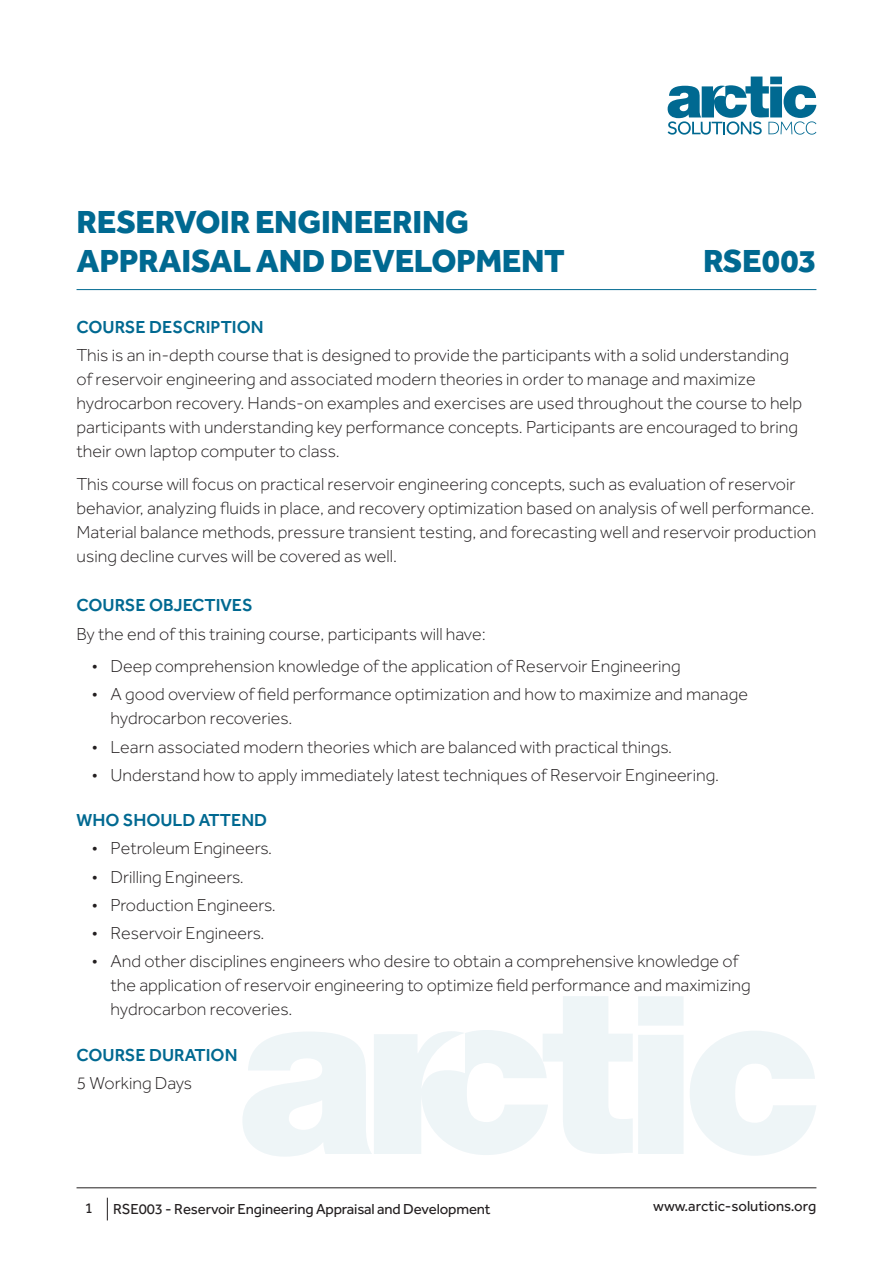
<style>
.page{position:relative;width:893px;height:1263px;background:#fff}
.page>*{position:absolute;margin:0;border:0;box-sizing:border-box;transform-origin:0 0}
.Title_-_Course_Outli{font:800 33px/39.6px "Effra";letter-spacing:-.01em;color:#006991}
.Code_-_Course_Outlin{font:800 33px "Effra";letter-spacing:-.01em;color:#006991}
.Normal_-_Course_Outl{font:300 18px/24px "Effra";color:#231f20}
.Heading_-_Course_Out{font:500 18px "Effra";color:#006991}
.t1{font:15px "Effra";letter-spacing:-.01em;color:#231f20}
</style>
<div class="page">
<hr style="left:77px;top:1187px;width:739px;height:1px;background:#231f20">
<svg style="left:107px;top:1198px;width:1px;height:22px"></svg>
<svg style="left:668px;top:77px;width:148px;height:58px"></svg>
<svg style="left:690px;top:1031px;width:126px;height:125px"></svg>
<svg style="left:243px;top:996px;width:440px;height:161px"></svg>
<hr style="left:77px;top:289px;width:739px;height:1px;background:#006991">
<p class="Title_-_Course_Outli" style="left:77px;top:201px;width:490px">RESERVOIR ENGINEERING<br>APPRAISAL AND DEVELOPMENT</p>
<p class="Code_-_Course_Outlin" style="left:703px;top:241px;width:115px">RSE003</p>
<p class="Heading_-_Course_Out" style="left:77px;top:316px;width:189px">COURSE DESCRIPTION</p>
<p class="Normal_-_Course_Outl" style="left:77px;top:343px;width:727px">This is an in-depth course that is designed to provide the participants with a solid understanding of reservoir engineering and associated modern theories in order to manage and maximize hydrocarbon recovery. Hands-on examples and exercises are used throughout the course to help participants with understanding key performance concepts. Participants are encouraged to bring their own laptop computer to class.</p>
<p class="Normal_-_Course_Outl" style="left:77px;top:472px;width:741px">This course will focus on practical reservoir engineering concepts, such as evaluation of reservoir behavior, analyzing fluids in place, and recovery optimization based on analysis of well performance.<br>Material balance methods, pressure transient testing, and forecasting well and reservoir production using decline curves will be covered as well.</p>
<p class="Heading_-_Course_Out" style="left:77px;top:595px;width:178px">COURSE OBJECTIVES</p>
<p class="Normal_-_Course_Outl" style="left:77px;top:621px;width:411px">By the end of this training course, participants will have:</p>
<p class="Normal_-_Course_Outl" style="left:92px;top:654px;width:591px">• Deep comprehension knowledge of the application of Reservoir Engineering</p>
<p class="Normal_-_Course_Outl" style="left:111px;top:682px;width:639px;text-indent:-19px">• A good overview of field performance optimization and how to maximize and manage hydrocarbon recoveries.</p>
<p class="Normal_-_Course_Outl" style="left:92px;top:735px;width:582px">• Learn associated modern theories which are balanced with practical things.</p>
<p class="Normal_-_Course_Outl" style="left:92px;top:763px;width:629px">• Understand how to apply immediately latest techniques of Reservoir Engineering.</p>
<p class="Heading_-_Course_Out" style="left:77px;top:809px;width:192px">WHO SHOULD ATTEND</p>
<p class="Normal_-_Course_Outl" style="left:92px;top:836px;width:182px">• Petroleum Engineers.</p>
<p class="Normal_-_Course_Outl" style="left:92px;top:865px;width:154px">• Drilling Engineers.</p>
<p class="Normal_-_Course_Outl" style="left:92px;top:893px;width:186px">• Production Engineers.</p>
<p class="Normal_-_Course_Outl" style="left:92px;top:921px;width:174px">• Reservoir Engineers.</p>
<p class="Normal_-_Course_Outl" style="left:111px;top:949px;width:642px;text-indent:-19px">• And other disciplines engineers who desire to obtain a comprehensive knowledge of the application of reservoir engineering to optimize field performance and maximizing hydrocarbon recoveries.</p>
<p class="Heading_-_Course_Out" style="left:77px;top:1044px;width:162px">COURSE DURATION</p>
<p class="Normal_-_Course_Outl" style="left:77px;top:1071px;width:117px">5 Working Days</p>
<p class="t1" style="left:85px;top:1199px;width:10px">1</p>
<p class="t1" style="left:113px;top:1200px;width:379px">RSE003 - Reservoir Engineering Appraisal and Development</p>
<p class="t1" style="left:653px;top:1198px;width:165px">www.arctic-solutions.org</p>
</div>
